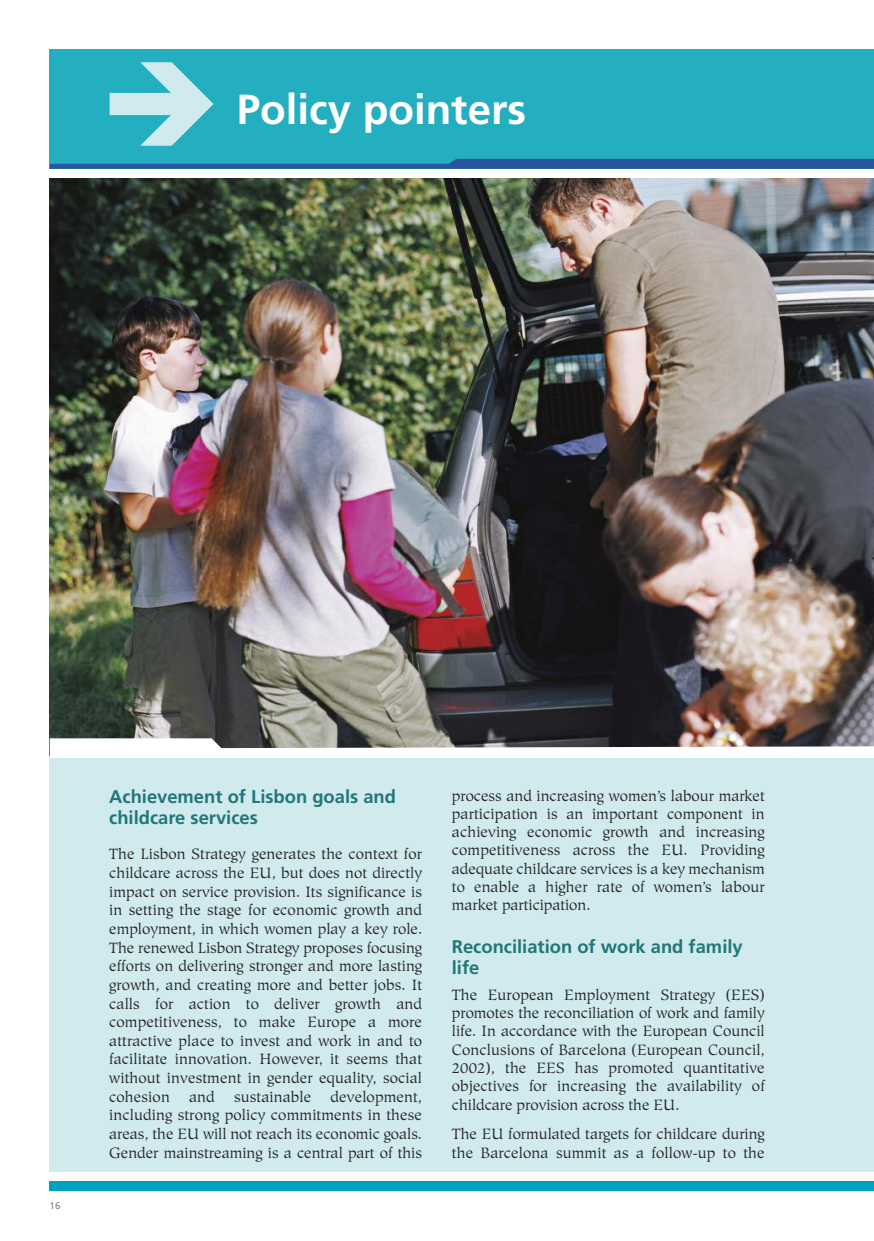
<style>
.page{position:relative;width:874px;height:1241px;background:#fff}
.page>*{position:absolute;margin:0;border:0;box-sizing:border-box;transform-origin:0 0}
.t1{font:700 42px "Frutiger";color:#fff}
.t2{font:700 18.38px/21.3px "Frutiger";color:#217677}
.t3{font:14.88px/18.6px "Hiroshige";letter-spacing:.01em;color:#272627;text-align:justify}
.t4{font:9.62px "Frutiger";color:#7d7d7d}
</style>
<div class="page">
<div style="left:50px;top:1181px;width:823px;height:10px;background:#00a0c1"></div>
<div style="left:50px;top:50px;width:823px;height:119px;background:#23afbf"></div>
<div style="left:50px;top:179px;width:823px;height:992px;background:#d0eaee"></div>
<svg style="left:50px;top:159px;width:823px;height:10px"></svg>
<img style="left:50px;top:179px;width:823px;height:559px">
<svg style="left:50px;top:738px;width:823px;height:20px;background:#c5c4c3"></svg>
<h1 class="t1" style="left:237px;top:92px;width:290px">Policy pointers</h1>
<p class="t4" style="left:50px;top:1200px;width:12px">16</p>
<p class="t2" style="left:109px;top:787px;width:288px">Achievement of Lisbon goals and childcare services</p>
<p class="t3" style="left:109px;top:846px;width:314px">The Lisbon Strategy generates the context for childcare across the EU, but does not directly impact on service provision. Its significance is in setting the stage for economic growth and employment, in which women play a key role.<br>The renewed Lisbon Strategy proposes focusing efforts on delivering stronger and more lasting growth, and creating more and better jobs. It calls for action to deliver growth and competitiveness, to make Europe a more attractive place to invest and work in and to facilitate innovation. However, it seems that without investment in gender equality, social cohesion</p>
<p class="t3" style="left:109px;top:1088px;width:314px;text-indent:221px">development, including strong policy commitments in these areas, the EU will not reach its economic goals.<br>Gender mainstreaming is a central part of this</p>
<p class="t3" style="left:189px;top:1088px;width:27px">and</p>
<p class="t3" style="left:234px;top:1088px;width:79px">sustainable</p>
<p class="t3" style="left:451px;top:787px;width:314px">process and increasing women’s labour market participation is an important component in achieving economic growth and increasing competitiveness across the EU. Providing adequate childcare services is a key mechanism to enable a higher rate of women’s labour market participation.</p>
<p class="t2" style="left:451px;top:937px;width:292px">Reconciliation of work and family life</p>
<p class="t3" style="left:451px;top:986px;width:314px">The European Employment Strategy (EES) promotes the reconciliation of work and family life. In accordance with the European Council Conclusions of Barcelona (European Council, 2002), the EES has promoted quantitative objectives for increasing the availability of childcare provision across the EU.</p>
<p class="t3" style="left:451px;top:1126px;width:314px">The EU formulated targets for childcare during the Barcelona summit as a follow-up to the</p>
</div>
